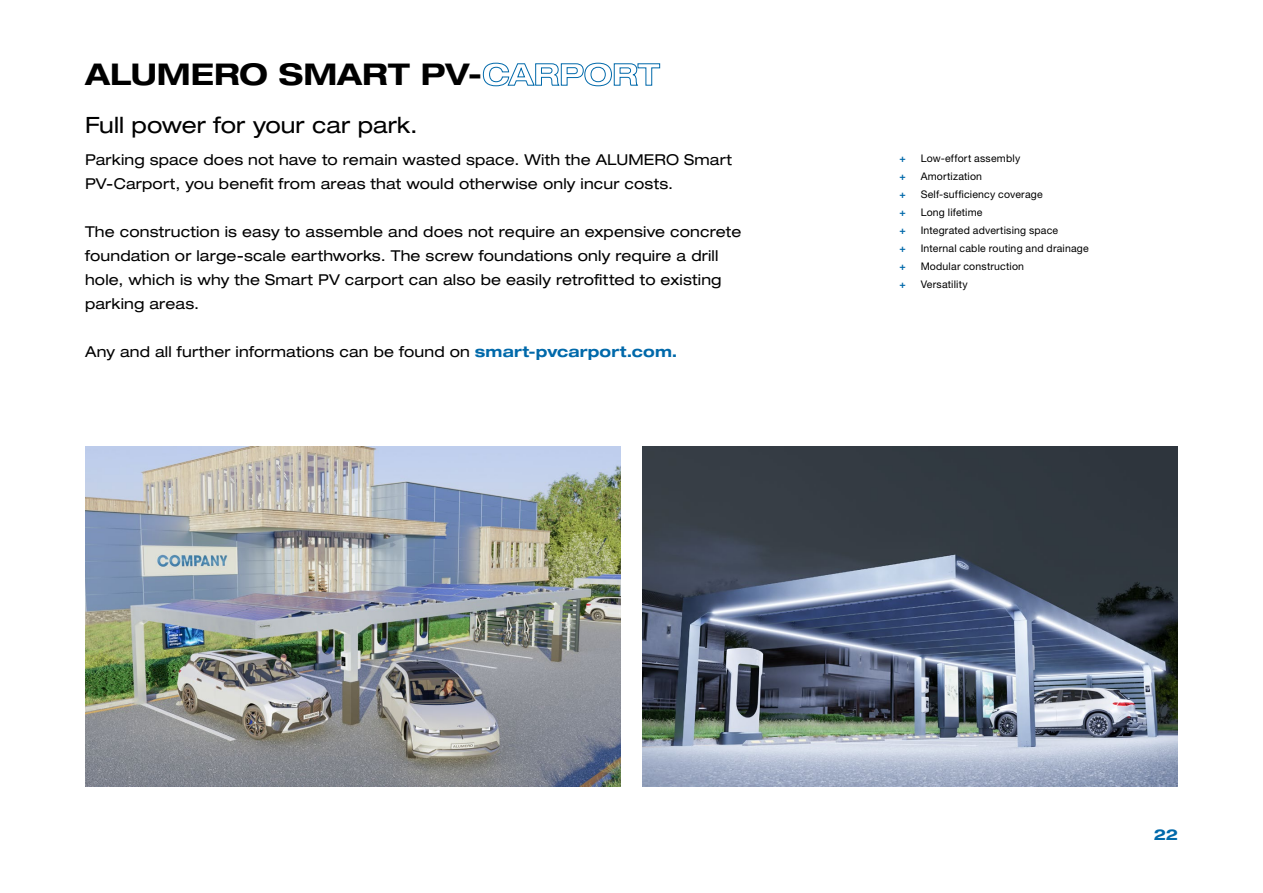
<style>
.page{position:relative;width:1263px;height:893px;background:#fff}
.page>*{position:absolute;margin:0;border:0;box-sizing:border-box;transform-origin:0 0}
.t1{font:700 expanded 30px "Helvetica Neue LT Pro";color:#000}
.t2{font:expanded 22.5px "Helvetica Neue LT Pro";color:#000}
.t3{font:expanded 15px/24px "Helvetica Neue LT Pro";letter-spacing:.01em;color:#000}
.t4{font:700 expanded 15px "Helvetica Neue LT Pro";color:#0069aa}
.t5{font:10.5px/18px "Helvetica Neue LT Pro";letter-spacing:.02em;color:#000}
.t6{font:700 10.5px/18px "Helvetica Neue LT Pro";color:#0069aa;text-align:justify}
.s1{color:#0069aa}
.s2{font-weight:700;color:#0069aa}
</style>
<div class="page">
<img style="left:85px;top:446px;width:536px;height:341px">
<img style="left:642px;top:446px;width:536px;height:341px">
<h1 class="t1" style="left:85px;top:56px;width:576px">ALUMERO SMART PV-<span class="s1">CARPORT</span></h1>
<h2 class="t2" style="left:85px;top:112px;width:334px">Full power for your car park.</h2>
<p class="t3" style="left:85px;top:148px;width:649px">Parking space does not have to remain wasted space. With the ALUMERO Smart<br>PV-Carport, you benefit from areas that would otherwise only incur costs.</p>
<p class="t3" style="left:85px;top:220px;width:658px">The construction is easy to assemble and does not require an expensive concrete foundation or large-scale earthworks. The screw foundations only require a drill hole, which is why the Smart PV carport can also be easily retrofitted to existing parking areas.</p>
<p class="t3" style="left:85px;top:340px;width:594px">Any and all further informations can be found on <span class="s2">smart-pvcarport.com.</span></p>
<p class="t6" style="left:899px;top:149px;width:8px">+ + + + + + + +</p>
<p class="t5" style="left:921px;top:149px;width:170px">Low-effort assembly<br>Amortization<br>Self-sufficiency coverage<br>Long lifetime<br>Integrated advertising space<br>Internal cable routing and drainage<br>Modular construction<br>Versatility</p>
<p class="t4" style="left:1154px;top:825px;width:26px">22</p>
</div>
